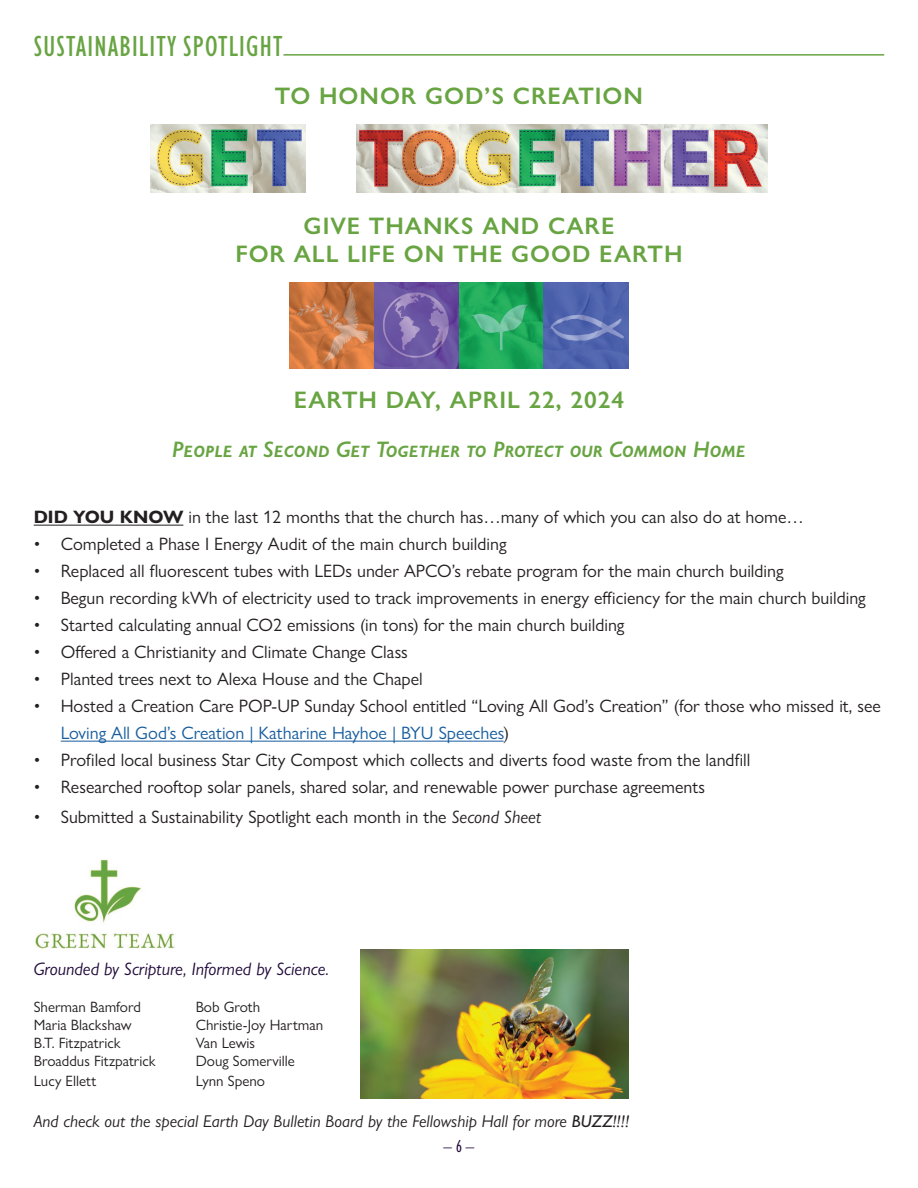
<style>
.page{position:relative;width:918px;height:1188px;background:#fff}
.page>*{position:absolute;margin:0;border:0;box-sizing:border-box;transform-origin:0 0}
.t1{font:500 condensed 30px "Gill Sans Nova";letter-spacing:.04em;color:#68a442}
.t2{font:600 24px/28.8px "Gill Sans Nova";letter-spacing:.04em;color:#68a442;text-align:center}
.t3{font:italic 600 22.5px "Gill Sans Nova";color:#68a442}
.t4{font:18px/27px "Gill Sans Nova";color:#231f20}
.t5{font:italic 18px "Gill Sans Nova";color:#200938}
.t6{font:condensed 18px "Gill Sans Nova";color:#200938}
.t7{font:italic 17.1px "Gill Sans Nova";color:#231f20}
.t8{font:15px "Gill Sans Nova";color:#231f20}
.s1{font-weight:700}
.s2{color:#175d9e}
.s3{font-style:italic}
.s4{font-weight:500}
</style>
<div class="page">
<hr style="left:34px;top:525px;width:149px;height:1px;background:#231f20">
<hr style="left:61px;top:741px;width:443px;height:1px;background:#175d9e">
<hr style="left:284px;top:54px;width:600px;height:2px;background:#68a442">
<img style="left:35px;top:859px;width:140px;height:91px">
<img style="left:356px;top:124px;width:411px;height:68px">
<img style="left:151px;top:124px;width:155px;height:68px">
<img style="left:289px;top:283px;width:340px;height:85px">
<img style="left:360px;top:950px;width:269px;height:148px">
<h1 class="t1" style="left:34px;top:27px;width:250px">SUSTAINABILITY SPOTLIGHT</h1>
<h2 class="t2" style="left:275px;top:81px;width:370px">TO HONOR GOD’S CREATION</h2>
<h2 class="t2" style="left:235px;top:211px;width:449px">GIVE THANKS AND CARE<br>FOR ALL LIFE ON THE GOOD EARTH</h2>
<h2 class="t2" style="left:294px;top:385px;width:332px">EARTH DAY, APRIL 22, 2024</h2>
<p class="t3" style="left:172px;top:435px;width:575px">People at Second Get Together to Protect our Common Home</p>
<p class="t4" style="left:34px;top:504px;width:772px"><span class="s1">DID YOU KNOW</span> in the last 12 months that the church has…many of which you can also do at home…</p>
<p class="t4" style="left:34px;top:531px;width:474px">• Completed a Phase I Energy Audit of the main church building</p>
<p class="t4" style="left:34px;top:558px;width:751px">• Replaced all fluorescent tubes with LEDs under APCO’s rebate program for the main church building</p>
<p class="t4" style="left:34px;top:585px;width:834px">• Begun recording kWh of electricity used to track improvements in energy efficiency for the main church building</p>
<p class="t4" style="left:34px;top:612px;width:592px">• Started calculating annual CO2 emissions (in tons) for the main church building</p>
<p class="t4" style="left:34px;top:639px;width:376px">• Offered a Christianity and Climate Change Class</p>
<p class="t4" style="left:34px;top:666px;width:391px">• Planted trees next to Alexa House and the Chapel</p>
<p class="t4" style="left:61px;top:693px;width:822px;text-indent:-27px">• Hosted a Creation Care POP-UP Sunday School entitled “Loving All God’s Creation” (for those who missed it, see<br><span class="s2">Loving All God’s Creation | Katharine Hayhoe | BYU Speeches</span>)</p>
<p class="t4" style="left:34px;top:747px;width:718px">• Profiled local business Star City Compost which collects and diverts food waste from the landfill</p>
<p class="t4" style="left:34px;top:774px;width:673px">• Researched rooftop solar panels, shared solar, and renewable power purchase agreements</p>
<p class="t4" style="left:34px;top:804px;width:509px">• Submitted a Sustainability Spotlight each month in the <span class="s3">Second Sheet</span></p>
<p class="t5" style="left:34px;top:957px;width:297px">Grounded by Scripture, Informed by Science.</p>
<p class="t8" style="left:34px;top:998px;width:109px">Sherman Bamford</p>
<p class="t8" style="left:196px;top:998px;width:66px">Bob Groth</p>
<p class="t8" style="left:34px;top:1016px;width:99px">Maria Blackshaw</p>
<p class="t8" style="left:196px;top:1016px;width:129px">Christie-Joy Hartman</p>
<p class="t8" style="left:34px;top:1034px;width:88px">B.T. Fitzpatrick</p>
<p class="t8" style="left:196px;top:1034px;width:61px">Van Lewis</p>
<p class="t8" style="left:34px;top:1052px;width:123px">Broaddus Fitzpatrick</p>
<p class="t8" style="left:196px;top:1052px;width:101px">Doug Somerville</p>
<p class="t8" style="left:34px;top:1072px;width:64px">Lucy Ellett</p>
<p class="t8" style="left:196px;top:1072px;width:71px">Lynn Speno</p>
<p class="t7" style="left:34px;top:1110px;width:597px">And check out the special Earth Day Bulletin Board by the Fellowship Hall for more <span class="s4">BUZZ!!!!</span></p>
<p class="t6" style="left:444px;top:1134px;width:32px">– 6 –</p>
</div>
